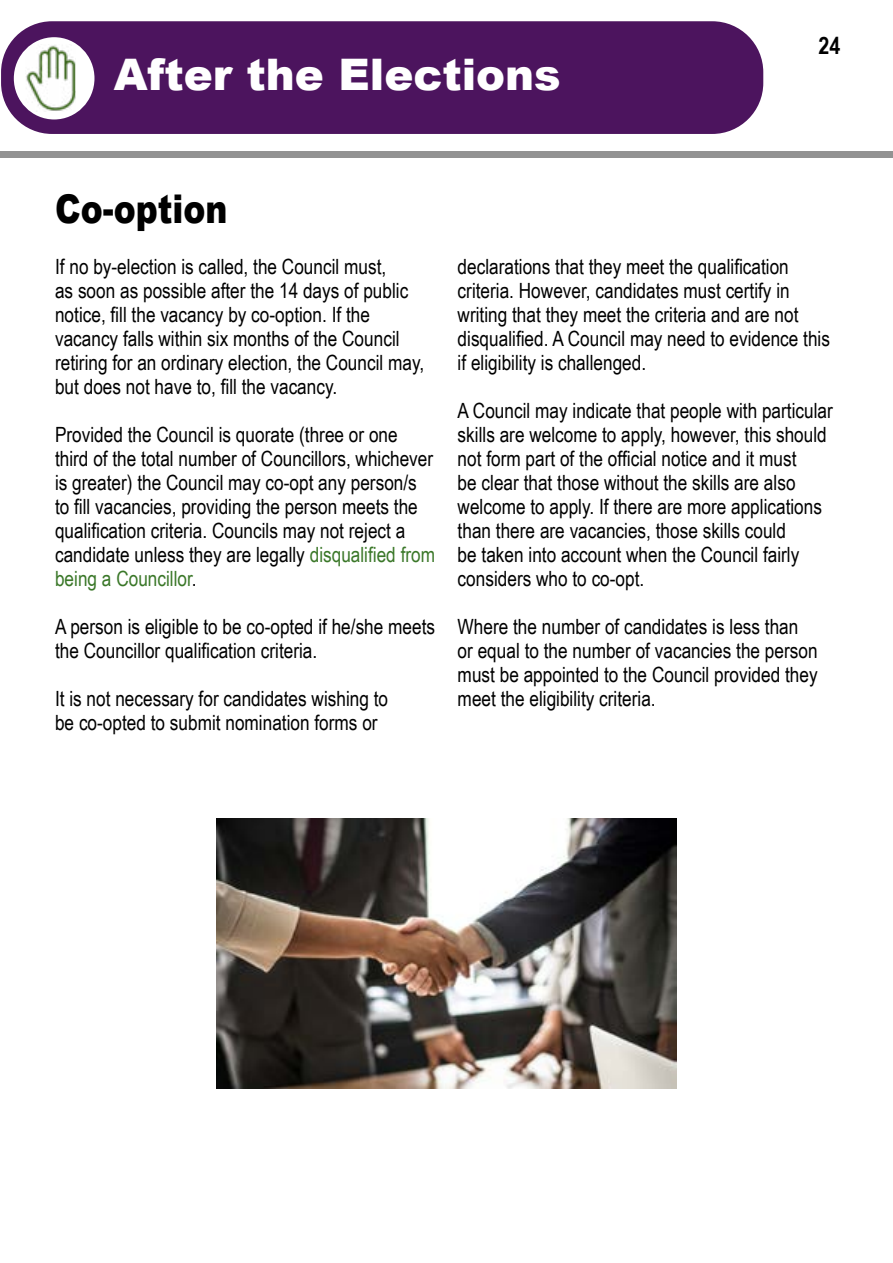
<style>
.page{position:relative;width:893px;height:1263px;background:#fff}
.page>*{position:absolute;margin:0;border:0;box-sizing:border-box;transform-origin:0 0}
.t1{font:900 43.5px "Arial";color:#fff}
.t2{font:900 39.6px "Arial";color:#000;scale:.83 1}
.t3{font:700 24px "Arial Narrow";color:#000}
.t4{font:21px/24px "Arial Narrow";color:#000}
.s1{color:#3a7728}
</style>
<div class="page">
<div style="left:1px;top:21px;width:762px;height:113px;background:#4c145e;border-radius:51px"></div>
<div style="left:14px;top:37px;width:80px;height:82px;background:#fff;border-radius:50%"></div>
<img style="left:26px;top:45px;width:50px;height:67px">
<img style="left:216px;top:819px;width:461px;height:270px">
<div style="left:0;top:151px;width:893px;height:6px;background:#929292"></div>
<h1 class="t1" style="left:114px;top:43px;width:449px">After the Elections</h1>
<h2 class="t2" style="left:55px;top:180px;width:209px">Co-option</h2>
<p class="t3" style="left:819px;top:27px;width:23px">24</p>
<p class="t4" style="left:55px;top:254px;width:371px">If no by-election is called, the Council must,<br>as soon as possible after the 14 days of public notice, fill the vacancy by co-option. If the vacancy falls within six months of the Council retiring for an ordinary election, the Council may, but does not have to, fill the vacancy.</p>
<p class="t4" style="left:55px;top:422px;width:382px">Provided the Council is quorate (three or one third of the total number of Councillors, whichever is greater) the Council may co-opt any person/s to fill vacancies, providing the person meets the qualification criteria. Councils may not reject a candidate unless they are legally <span class="s1">disqualified from being a Councillor</span>.</p>
<p class="t4" style="left:55px;top:614px;width:382px">A person is eligible to be co-opted if he/she meets the Councillor qualification criteria.</p>
<p class="t4" style="left:55px;top:686px;width:335px">It is not necessary for candidates wishing to be co-opted to submit nomination forms or</p>
<p class="t4" style="left:458px;top:254px;width:374px">declarations that they meet the qualification criteria. However, candidates must certify in writing that they meet the criteria and are not disqualified. A Council may need to evidence this if eligibility is challenged.</p>
<p class="t4" style="left:458px;top:398px;width:377px">A Council may indicate that people with particular skills are welcome to apply, however, this should not form part of the official notice and it must<br>be clear that those without the skills are also welcome to apply. If there are more applications than there are vacancies, those skills could<br>be taken into account when the Council fairly considers who to co-opt.</p>
<p class="t4" style="left:458px;top:614px;width:361px">Where the number of candidates is less than or equal to the number of vacancies the person must be appointed to the Council provided they meet the eligibility criteria.</p>
</div>
